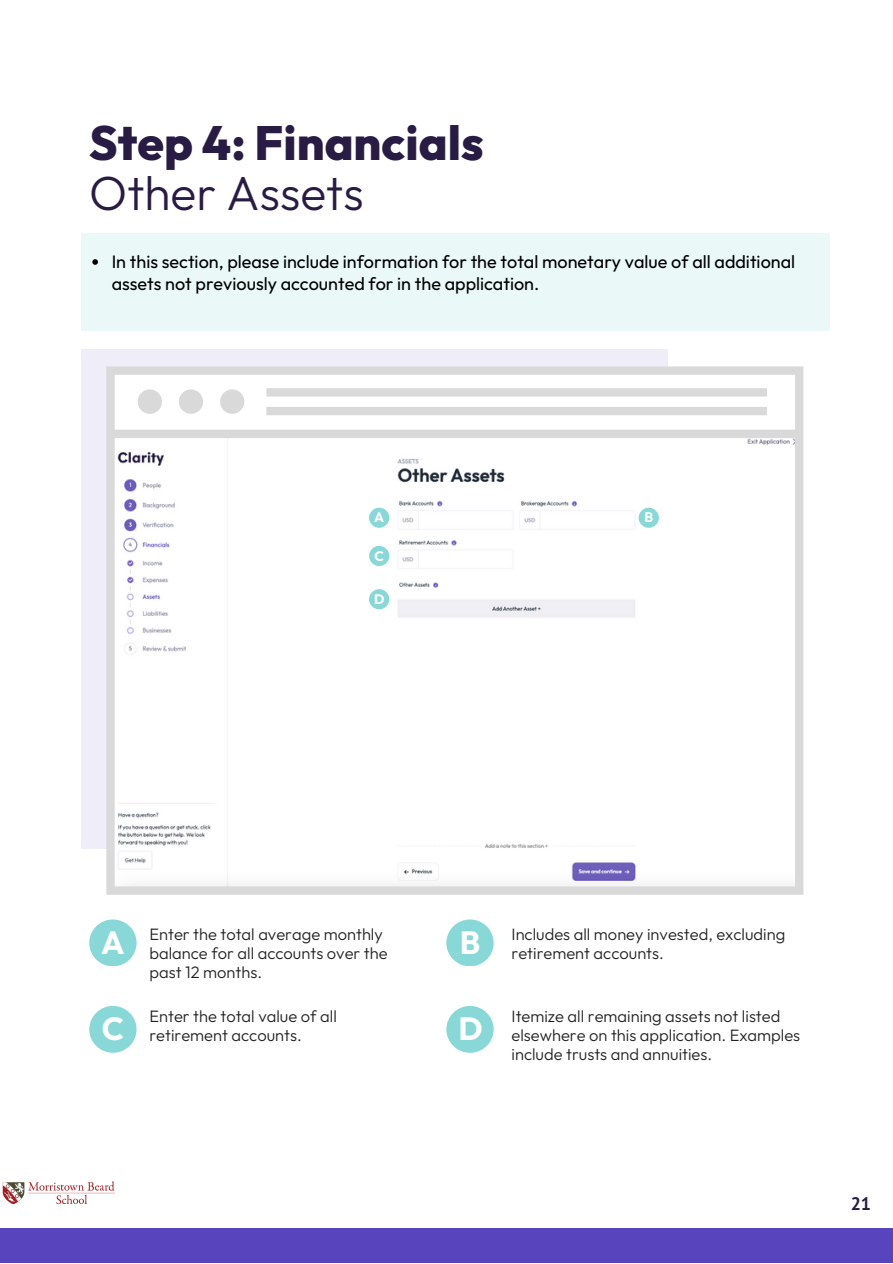
<style>
.page{position:relative;width:893px;height:1264px;background:#fff}
.page>*{position:absolute;margin:0;border:0;box-sizing:border-box;transform-origin:0 0}
.t1{font:800 48px "Outfit";color:#281c44}
.t2{font:300 48px "Outfit";color:#281c44}
.t3{font:700 32.1px "Outfit";color:#fff}
.t4{font:18px/21.3px "Outfit";color:#000}
.t5{font:700 18px "PT Sans";color:#281c44}
.t6{font:300 16.5px/19px "Outfit";color:#222}
.t7{font:700 13.8px "Outfit";color:#fff}
</style>
<div class="page">
<div style="left:81px;top:233px;width:748px;height:97px;background:#eaf8f8"></div>
<div style="left:0;top:1227px;width:892px;height:35px;background:#5844bd"></div>
<div style="left:81px;top:350px;width:586px;height:498px;background:#efedf8"></div>
<svg style="left:106px;top:366px;width:697px;height:528px;fill:#fff"></svg>
<div style="left:89px;top:919px;width:47px;height:47px;background:#88d8d8;border-radius:50%"></div>
<svg style="left:92px;top:259px;width:6px;height:6px"></svg>
<div style="left:369px;top:507px;width:20px;height:21px;background:#88d8d8;border-radius:50%"></div>
<div style="left:638px;top:507px;width:20px;height:21px;background:#88d8d8;border-radius:50%"></div>
<div style="left:369px;top:546px;width:20px;height:20px;background:#88d8d8;border-radius:50%"></div>
<div style="left:369px;top:589px;width:20px;height:20px;background:#88d8d8;border-radius:50%"></div>
<div style="left:446px;top:919px;width:47px;height:47px;background:#88d8d8;border-radius:50%"></div>
<div style="left:89px;top:1005px;width:47px;height:47px;background:#88d8d8;border-radius:50%"></div>
<div style="left:446px;top:1005px;width:47px;height:47px;background:#88d8d8;border-radius:50%"></div>
<img style="left:2px;top:1181px;width:113px;height:23px">
<p class="t1" style="left:89px;top:112px;width:396px">Step 4: Financials</p>
<p class="t2" style="left:89px;top:162px;width:276px">Other Assets</p>
<p class="t4" style="left:112px;top:251px;width:685px">In this section, please include information for the total monetary value of all additional assets not previously accounted for in the application.</p>
<p class="t7" style="left:374px;top:508px;width:12px">A</p>
<p class="t7" style="left:644px;top:508px;width:10px">B</p>
<p class="t7" style="left:374px;top:546px;width:11px">C</p>
<p class="t7" style="left:374px;top:590px;width:12px">D</p>
<p class="t3" style="left:101px;top:921px;width:25px">A</p>
<p class="t6" style="left:149px;top:923px;width:240px">Enter the total average monthly balance for all accounts over the past 12 months.</p>
<p class="t3" style="left:459px;top:921px;width:22px">B</p>
<p class="t6" style="left:511px;top:923px;width:275px">Includes all money invested, excluding retirement accounts.</p>
<p class="t3" style="left:102px;top:1007px;width:24px">C</p>
<p class="t6" style="left:149px;top:1006px;width:189px">Enter the total value of all retirement accounts.</p>
<p class="t3" style="left:458px;top:1007px;width:26px">D</p>
<p class="t6" style="left:511px;top:1006px;width:290px">Itemize all remaining assets not listed elsewhere on this application. Examples include trusts and annuities.</p>
<p class="t5" style="left:850px;top:1191px;width:22px">21</p>
</div>
